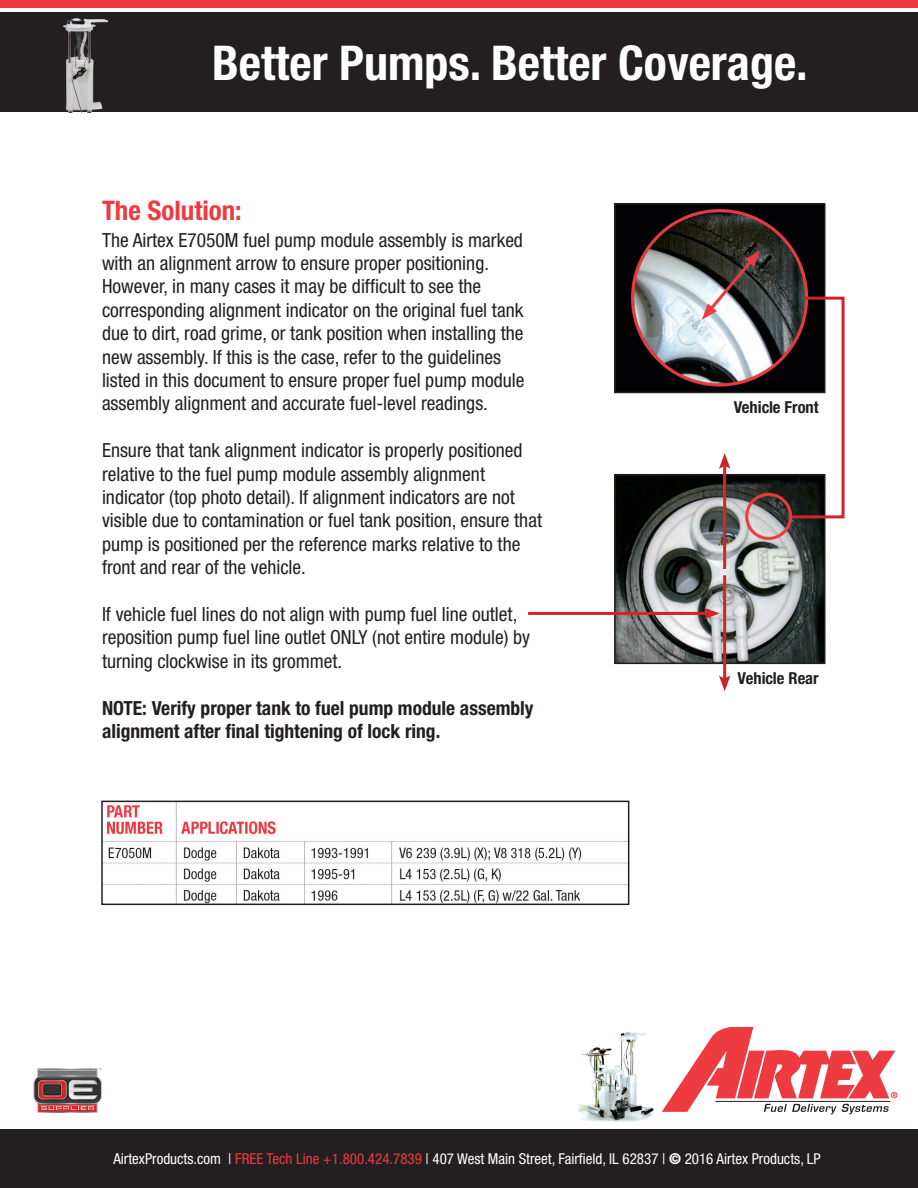
<style>
.page{position:relative;width:918px;height:1188px;background:#fff}
.page>*{position:absolute;margin:0;border:0;box-sizing:border-box;transform-origin:0 0}
.t1{font:700 condensed 48px "Helvetica Neue";color:#fff}
.t2{font:700 condensed 27px "Helvetica Neue";color:#ee3a41}
.t3{font:condensed 19.5px/23.4px "Helvetica Neue";color:#231f20}
.t4{font:700 condensed 19.5px/23.4px "Helvetica Neue";color:#231f20}
.t5{font:700 condensed 16.5px "Helvetica Neue";color:#231f20}
.t6{font:condensed 15px "Helvetica Neue";color:#fff}
.s1{color:#ee3a41}
.s2{font-weight:900}
</style>
<div class="page">
<img style="left:577px;top:1031px;width:77px;height:99px">
<div style="left:0;top:1130px;width:918px;height:58px;background:#231f20"></div>
<div style="left:0;top:13px;width:918px;height:99px;background:#231f20"></div>
<div style="left:0;top:0;width:918px;height:8px;background:#ee3a41"></div>
<svg style="left:662px;top:1027px;width:235px;height:87px"></svg>
<img style="left:34px;top:1069px;width:67px;height:44px">
<img style="left:63px;top:18px;width:45px;height:94px">
<img style="left:617px;top:206px;width:206px;height:184px">
<div style="left:614px;top:203px;width:212px;height:190px;border:2px solid #231f20"></div>
<img style="left:617px;top:477px;width:206px;height:184px">
<div style="left:614px;top:474px;width:212px;height:190px;border:2px solid #231f20"></div>
<hr style="left:528px;top:612px;width:181px;height:3px;background:#d1232a">
<svg style="left:704px;top:608px;width:16px;height:11px"></svg>
<hr style="left:723px;top:463px;width:3px;height:106px;background:#d1232a">
<svg style="left:719px;top:453px;width:12px;height:16px"></svg>
<hr style="left:723px;top:575px;width:3px;height:106px;background:#d1232a">
<svg style="left:719px;top:675px;width:12px;height:16px"></svg>
<img style="left:104px;top:804px;width:522px;height:98px">
<div style="left:101px;top:801px;width:528px;height:104px;border:2px solid #231f20"></div>
<svg style="left:789px;top:295px;width:56px;height:225px"></svg>
<h1 class="t1" style="left:212px;top:34px;width:597px">Better Pumps. Better Coverage.</h1>
<h2 class="t2" style="left:102px;top:194px;width:141px">The Solution:</h2>
<p class="t3" style="left:102px;top:228px;width:424px">The Airtex E7050M fuel pump module assembly is marked with an alignment arrow to ensure proper positioning.<br>However, in many cases it may be difficult to see the corresponding alignment indicator on the original fuel tank due to dirt, road grime, or tank position when installing the new assembly. If this is the case, refer to the guidelines listed in this document to ensure proper fuel pump module assembly alignment and accurate fuel-level readings.</p>
<p class="t3" style="left:102px;top:439px;width:442px">Ensure that tank alignment indicator is properly positioned relative to the fuel pump module assembly alignment indicator (top photo detail). If alignment indicators are not visible due to contamination or fuel tank position, ensure that pump is positioned per the reference marks relative to the front and rear of the vehicle.</p>
<p class="t3" style="left:102px;top:602px;width:430px">If vehicle fuel lines do not align with pump fuel line outlet, reposition pump fuel line outlet ONLY (not entire module) by turning clockwise in its grommet.</p>
<p class="t4" style="left:102px;top:696px;width:433px">NOTE: Verify proper tank to fuel pump module assembly alignment after final tightening of lock ring.</p>
<p class="t5" style="left:734px;top:397px;width:87px">Vehicle Front</p>
<p class="t5" style="left:738px;top:668px;width:83px">Vehicle Rear</p>
<p class="t6" style="left:113px;top:1150px;width:709px">AirtexProducts.com | <span class="s1">FREE Tech Line +1.800.424.7839</span> | 407 West Main Street, Fairfield, IL 62837 | <span class="s2">©</span> 2016 Airtex Products, LP</p>
</div>
